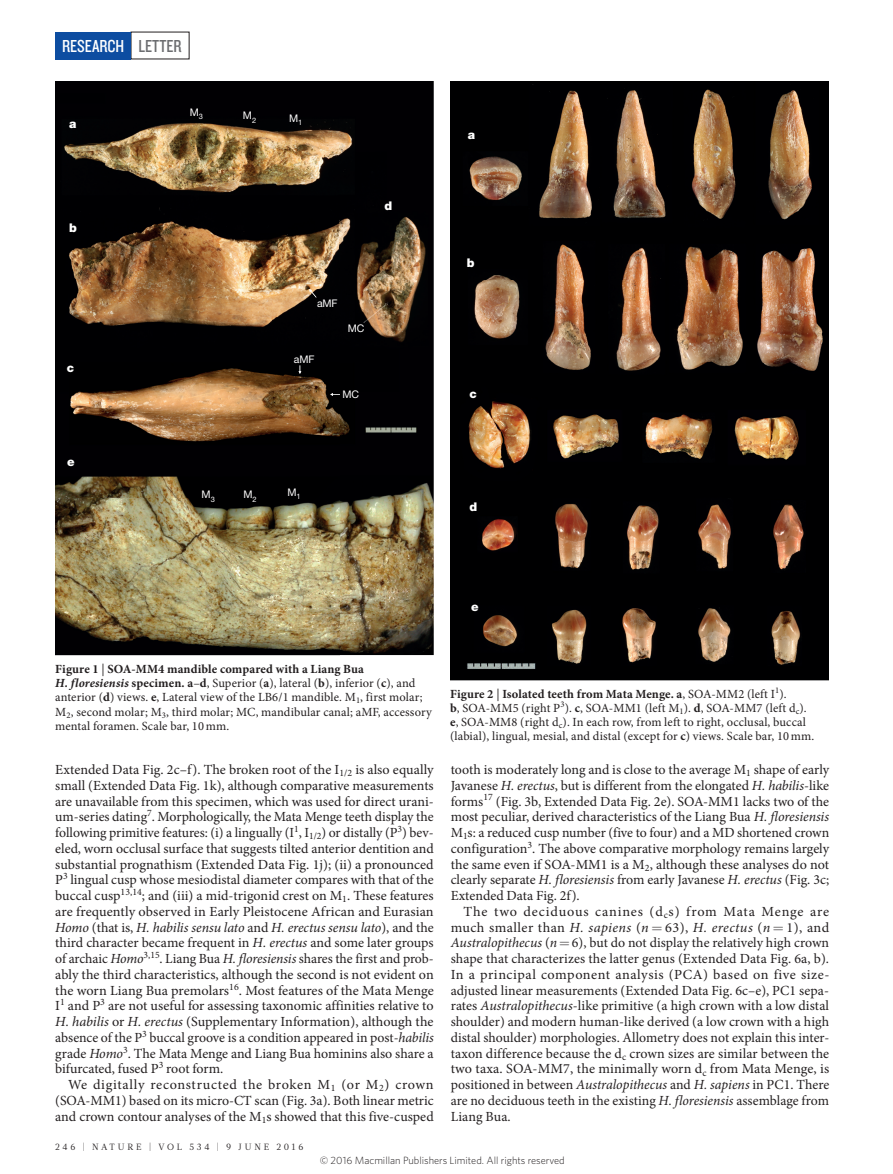
<style>
.page{position:relative;width:893px;height:1174px;background:#fff}
.page>*{position:absolute;margin:0;border:0;box-sizing:border-box;transform-origin:0 0}
.t1{font:18px "Knockout 29 Junior Ltweight";color:#fff}
.t2{font:13.95px/15.8px "Minion Pro";color:#231f20;text-align:justify}
.t3{font:12.45px/14.2px "Minion Pro";letter-spacing:.01em;color:#231f20}
.t4{font:900 12px "Helvetica Neue LT Std";color:#fff}
.t5{font:300 10.5px "Whitney";color:#231f20}
.t6{font:10.5px "Helvetica Neue LT Std";letter-spacing:-.01em;color:#fefdfd}
.t7{font:9px "Glosa Math";letter-spacing:.3em;color:#231f20}
.s1{color:#6c6d70}
.s2{font-weight:700}
.s3{font-weight:700;font-style:italic}
.s4{font-style:italic}
</style>
<div class="page">
<div style="left:55px;top:32px;width:76px;height:27px;background:#0d4da1"></div>
<img style="left:55px;top:81px;width:379px;height:574px">
<img style="left:364px;top:303px;width:24px;height:20px">
<svg style="left:309px;top:289px;width:7px;height:8px"></svg>
<svg style="left:299px;top:365px;width:2px;height:9px"></svg>
<svg style="left:330px;top:393px;width:10px;height:3px"></svg>
<img style="left:450px;top:81px;width:379px;height:599px">
<p class="t1" style="left:62px;top:34px;width:121px">RESEARCH <span class="s1">LETTER</span></p>
<p class="t4" style="left:69px;top:117px;width:9px">a</p>
<p class="t6" style="left:190px;top:105px;width:15px">M<sub>3</sub></p>
<p class="t6" style="left:243px;top:109px;width:15px">M<sub>2</sub></p>
<p class="t6" style="left:289px;top:112px;width:15px">M<sub>1</sub></p>
<p class="t4" style="left:69px;top:221px;width:9px">b</p>
<p class="t4" style="left:67px;top:360px;width:9px">c</p>
<p class="t4" style="left:67px;top:455px;width:9px">e</p>
<p class="t4" style="left:385px;top:198px;width:9px">d</p>
<p class="t6" style="left:317px;top:297px;width:22px">aMF</p>
<p class="t6" style="left:294px;top:353px;width:22px">aMF</p>
<p class="t6" style="left:348px;top:322px;width:18px">MC</p>
<p class="t6" style="left:342px;top:388px;width:18px">MC</p>
<p class="t6" style="left:202px;top:488px;width:15px">M<sub>3</sub></p>
<p class="t6" style="left:243px;top:488px;width:15px">M<sub>2</sub></p>
<p class="t6" style="left:288px;top:486px;width:15px">M<sub>1</sub></p>
<p class="t4" style="left:468px;top:128px;width:9px">a</p>
<p class="t4" style="left:467px;top:255px;width:9px">b</p>
<p class="t4" style="left:470px;top:387px;width:9px">c</p>
<p class="t4" style="left:470px;top:500px;width:9px">d</p>
<p class="t4" style="left:471px;top:599px;width:9px">e</p>
<p class="t3" style="left:55px;top:662px;width:378px"><span class="s2">Figure 1</span> | <span class="s2">SOA-MM4 mandible compared with a Liang Bua<br></span><span class="s3">H. floresiensis</span> <span class="s2">specimen. a</span>–<span class="s2">d</span>, Superior (<span class="s2">a</span>), lateral (<span class="s2">b</span>), inferior (<span class="s2">c</span>), and anterior (<span class="s2">d</span>) views. <span class="s2">e</span>, Lateral view of the LB6/1 mandible. M<sub>1</sub>, first molar; M<sub>2</sub>, second molar; M<sub>3</sub>, third molar; MC, mandibular canal; aMF, accessory mental foramen. Scale bar, 10 mm.</p>
<p class="t2" style="left:55px;top:762px;width:380px">Extended Data Fig. 2c–f). The broken root of the I<sub>1/2</sub> is also equally small (Extended Data Fig. 1k), although comparative measurements are unavailable from this specimen, which was used for direct urani&shy;um-series dating<sup>7</sup>. Morphologically, the Mata Menge teeth display the following primitive features: (i) a lingually (I<sup>1</sup>, I<sub>1/2</sub>) or distally (P<sup>3</sup>) bev&shy;eled, worn occlusal surface that suggests tilted anterior dentition and substantial prognathism (Extended Data Fig. 1j); (ii) a pronounced P<sup>3</sup> lingual cusp whose mesiodistal diameter compares with that of the buccal cusp<sup>13,14</sup>; and (iii) a mid-trigonid crest on M<sub>1</sub>. These features are frequently observed in Early Pleistocene African and Eurasian <span class="s4">Homo</span> (that is, <span class="s4">H. habilis sensu lato</span> and <span class="s4">H. erectus sensu lato</span>), and the third character became frequent in <span class="s4">H. erectus</span> and some later groups of archaic <span class="s4">Homo</span><sup>3,15</sup>. Liang Bua <span class="s4">H. floresiensis</span> shares the first and prob&shy;ably the third characteristics, although the second is not evident on the worn Liang Bua premolars<sup>16</sup>. Most features of the Mata Menge I<sup>1</sup> and P<sup>3</sup> are not useful for assessing taxonomic affinities relative to <span class="s4">H. habilis</span> or <span class="s4">H. erectus</span> (Supplementary Information), although the absence of the P<sup>3</sup> buccal groove is a condition appeared in post-<span class="s4">habilis </span>grade <span class="s4">Homo</span><sup>3</sup>. The Mata Menge and Liang Bua hominins also share a bifurcated, fused P<sup>3</sup> root form.</p>
<p class="t2" style="left:55px;top:1077px;width:380px;text-indent:13px">We digitally reconstructed the broken M<sub>1</sub> (or M<sub>2</sub>) crown (SOA-MM1) based on its micro-CT scan (Fig. 3a). Both linear metric and crown contour analyses of the M<sub>1</sub>s showed that this five-cusped</p>
<p class="t7" style="left:55px;top:1141px;width:250px">246 | NATURE | VOL 534 | 9 JUNE 2016</p>
<p class="t3" style="left:450px;top:686px;width:366px"><span class="s2">Figure 2</span> | <span class="s2">Isolated teeth from Mata Menge. a</span>, SOA-MM2 (left I<sup>1</sup>).<br><span class="s2">b</span>, SOA-MM5 (right P<sup>3</sup>). <span class="s2">c</span>, SOA-MM1 (left M<sub>1</sub>). <span class="s2">d</span>, SOA-MM7 (left d<sub>c</sub>). <span class="s2">e</span>, SOA-MM8 (right d<sub>c</sub>). In each row, from left to right, occlusal, buccal (labial), lingual, mesial, and distal (except for <span class="s2">c</span>) views. Scale bar, 10 mm.</p>
<p class="t2" style="left:451px;top:762px;width:380px">tooth is moderately long and is close to the average M<sub>1</sub> shape of early Javanese <span class="s4">H. erectus</span>, but is different from the elongated <span class="s4">H. habilis</span>-like forms<sup>17</sup> (Fig. 3b, Extended Data Fig. 2e). SOA-MM1 lacks two of the most peculiar, derived characteristics of the Liang Bua <span class="s4">H. floresiensis </span>M<sub>1</sub>s: a reduced cusp number (five to four) and a MD shortened crown configuration<sup>3</sup>. The above comparative morphology remains largely the same even if SOA-MM1 is a M<sub>2</sub>, although these analyses do not clearly separate <span class="s4">H. floresiensis</span> from early Javanese <span class="s4">H. erectus</span> (Fig. 3c; Extended Data Fig. 2f).</p>
<p class="t2" style="left:451px;top:903px;width:380px;text-indent:13px">The two deciduous canines (d<sub>c</sub>s) from Mata Menge are much smaller than <span class="s4">H. sapiens</span> (<span class="s4">n</span> 63), <span class="s4">H. erectus</span> (<span class="s4">n</span> 1), and <span class="s4">Australopithecus</span> (<span class="s4">n</span> 6), but do not display the relatively high crown shape that characterizes the latter genus (Extended Data Fig. 6a, b).<br>In a principal component analysis (PCA) based on five size&shy;adjusted linear measurements (Extended Data Fig. 6c–e), PC1 sepa&shy;rates <span class="s4">Australopithecus</span>-like primitive (a high crown with a low distal shoulder) and modern human-like derived (a low crown with a high distal shoulder) morphologies. Allometry does not explain this inter&shy;taxon difference because the d<sub>c</sub> crown sizes are similar between the two taxa. SOA-MM7, the minimally worn d<sub>c</sub> from Mata Menge, is positioned in between <span class="s4">Australopithecus</span> and <span class="s4">H. sapiens</span> in PC1. There are no deciduous teeth in the existing <span class="s4">H. floresiensis</span> assemblage from Liang Bua.</p>
<p class="t5" style="left:320px;top:1153px;width:247px">© 2016 Macmillan Publishers Limited. All rights reserved</p>
</div>
